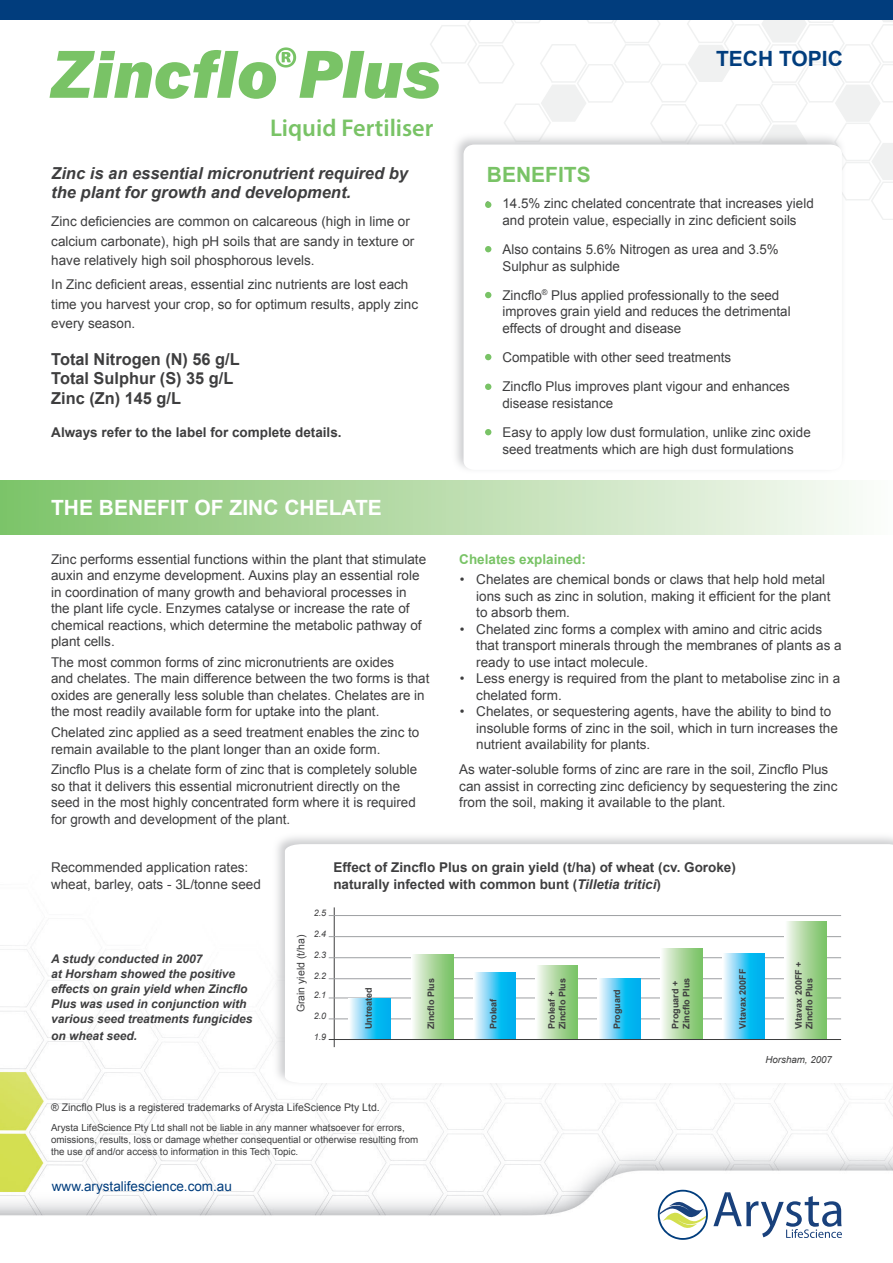
<style>
.page{position:relative;width:893px;height:1263px;background:#fff}
.page>*{position:absolute;margin:0;border:0;box-sizing:border-box;transform-origin:0 0}
.t1{font:italic 800 67.5px "Franklin Gothic IT Cby BT";color:#79c366}
.t2{font:700 50.55px "Calibri";color:#78c366}
.t3{font:600 24.3px "Myriad Pro";color:#79c366}
.t4{font:700 21px "Arial";color:#fff}
.t5{font:700 21px "Arial";color:#013d7d}
.t6{font:700 21px "Arial";color:#79c366}
.t7{font:italic 700 16.5px/19.5px "Arial";color:#3e3e3f}
.felsorolas{font:700 16.5px "Arial";color:#3e3e3f}
.para1{font:13.5px/16.5px "Arial";color:#3e3e3f}
.felsorolas-2{font:700 13.5px/16.5px "Arial";color:#3e3e3f}
.t8{font:13.5px "Arial";color:#013d7d}
.t9{font:700 13.5px "Arial";color:#79c366}
.t10{font:italic 700 12px/15px "Arial";color:#3e3e3f}
.t11{font:10.5px "Arial";color:#3e3e3f}
.t12{font:9.75px/12px "Arial";color:#3e3e3f}
.t13{font:italic 9.75px "Arial";color:#3e3e3f}
.t14{font:700 9px "Arial";color:#3e3e3f}
.t15{font:italic 9px "Arial";color:#3e3e3f}
.s1{font-style:italic}
</style>
<div class="page">
<div style="left:0;top:481px;width:893px;height:54px;background:linear-gradient(to right,#7dc267,#fbfbf8)"></div>
<img style="left:0;top:928px;width:893px;height:290px">
<svg style="left:658px;top:1190px;width:184px;height:50px"></svg>
<div style="left:451px;top:132px;width:395px;height:342px;background:#bcbdc0;opacity:.75"></div>
<svg style="left:463px;top:220px;width:379px;height:250px"></svg>
<div style="left:272px;top:832px;width:621px;height:255px;background:#bcbdc0;opacity:.75"></div>
<svg style="left:285px;top:844px;width:608px;height:239px"></svg>
<svg style="left:430px;top:19px;width:463px;height:201px"></svg>
<svg style="left:485px;top:246px;width:6px;height:6px"></svg>
<svg style="left:485px;top:292px;width:6px;height:6px"></svg>
<svg style="left:485px;top:354px;width:6px;height:6px"></svg>
<svg style="left:485px;top:384px;width:6px;height:6px"></svg>
<svg style="left:485px;top:429px;width:6px;height:6px"></svg>
<div style="left:0;top:0;width:893px;height:19px;background:#013d7d"></div>
<hr style="left:334px;top:907px;width:1px;height:140px;background:#3e3e3f">
<hr style="left:329px;top:1018px;width:512px;height:1px;background:#9d9fa2">
<hr style="left:329px;top:998px;width:512px;height:1px;background:#9d9fa2">
<hr style="left:329px;top:978px;width:512px;height:1px;background:#9d9fa2">
<hr style="left:329px;top:957px;width:512px;height:1px;background:#9d9fa2">
<hr style="left:329px;top:936px;width:512px;height:1px;background:#9d9fa2">
<hr style="left:329px;top:915px;width:512px;height:1px;background:#9d9fa2">
<svg style="left:349px;top:998px;width:42px;height:41px;background:#57ccf4"></svg>
<div style="left:411px;top:954px;width:42px;height:85px;background:linear-gradient(to right,#f5f8f1,#75bf5f)"></div>
<div style="left:536px;top:966px;width:42px;height:73px;background:linear-gradient(to right,#f3f7ee,#74bf5f)"></div>
<div style="left:660px;top:948px;width:42px;height:91px;background:linear-gradient(to right,#f6f8f2,#75c05f)"></div>
<div style="left:785px;top:921px;width:42px;height:118px;background:linear-gradient(to right,#f4f7ef,#74bf5f)"></div>
<svg style="left:473px;top:973px;width:42px;height:66px;background:#5bcdf4"></svg>
<svg style="left:598px;top:979px;width:42px;height:60px;background:#58ccf4"></svg>
<svg style="left:722px;top:953px;width:43px;height:86px;background:#59cdf4"></svg>
<hr style="left:329px;top:1039px;width:512px;height:1px;background:#3e3e3f">
<p class="t2" style="left:273px;top:33px;width:27px">®</p>
<p class="t1" style="left:51px;top:33px;width:393px">Zincflo Plus</p>
<p class="t3" style="left:270px;top:113px;width:165px">Liquid Fertiliser</p>
<p class="t7" style="left:51px;top:164px;width:358px">Zinc is an essential micronutrient required by the plant for growth and development.</p>
<p class="para1" style="left:51px;top:212px;width:365px;line-height:19.5px">Zinc deficiencies are common on calcareous (high in lime or calcium carbonate), high pH soils that are sandy in texture or have relatively high soil phosphorous levels.</p>
<p class="para1" style="left:51px;top:275px;width:368px;line-height:19.5px">In Zinc deficient areas, essential zinc nutrients are lost each time you harvest your crop, so for optimum results, apply zinc every season.</p>
<p class="felsorolas" style="left:51px;top:348px;width:190px">Total Nitrogen (N) 56 g/L</p>
<p class="felsorolas" style="left:51px;top:367px;width:184px">Total Sulphur (S) 35 g/L</p>
<p class="felsorolas" style="left:51px;top:387px;width:131px">Zinc (Zn) 145 g/L</p>
<p class="felsorolas-2" style="left:51px;top:425px;width:292px">Always refer to the label for complete details.</p>
<p class="t4" style="left:51px;top:493px;width:332px">THE BENEFIT OF ZINC CHELATE</p>
<p class="para1" style="left:51px;top:551px;width:377px">Zinc performs essential functions within the plant that stimulate auxin and enzyme development. Auxins play an essential role in coordination of many growth and behavioral processes in the plant life cycle. Enzymes catalyse or increase the rate of chemical reactions, which determine the metabolic pathway of plant cells.</p>
<p class="para1" style="left:51px;top:654px;width:380px">The most common forms of zinc micronutrients are oxides<br>and chelates. The main difference between the two forms is that oxides are generally less soluble than chelates. Chelates are in the most readily available form for uptake into the plant.</p>
<p class="para1" style="left:51px;top:724px;width:370px">Chelated zinc applied as a seed treatment enables the zinc to remain available to the plant longer than an oxide form.</p>
<p class="para1" style="left:51px;top:762px;width:368px">Zincflo Plus is a chelate form of zinc that is completely soluble so that it delivers this essential micronutrient directly on the seed in the most highly concentrated form where it is required for growth and development of the plant.</p>
<p class="t6" style="left:487px;top:161px;width:105px">BENEFITS</p>
<p class="t5" style="left:716px;top:45px;width:128px">TECH TOPIC</p>
<p class="para1" style="left:485px;top:195px;width:330px;text-align:center">• 14.5% zinc chelated concentrate that increases yield and protein value, especially in zinc deficient soils</p>
<p class="para1" style="left:502px;top:241px;width:278px;text-indent:-17px">• Also contains 5.6% Nitrogen as urea and 3.5%<br>Sulphur as sulphide</p>
<p class="para1" style="left:502px;top:287px;width:290px;text-indent:-17px">• Zincflo<sup>®</sup> Plus applied professionally to the seed improves grain yield and reduces the detrimental effects of drought and disease</p>
<p class="para1" style="left:485px;top:349px;width:247px">• Compatible with other seed treatments</p>
<p class="para1" style="left:502px;top:378px;width:289px;text-indent:-17px">• Zincflo Plus improves plant vigour and enhances disease resistance</p>
<p class="para1" style="left:485px;top:424px;width:327px;text-align:center">• Easy to apply low dust formulation, unlike zinc oxide seed treatments which are high dust formulations</p>
<p class="t9" style="left:459px;top:550px;width:128px">Chelates explained:</p>
<p class="para1" style="left:476px;top:572px;width:356px;text-indent:-16px">• Chelates are chemical bonds or claws that help hold metal ions such as zinc in solution, making it efficient for the plant to absorb them.</p>
<p class="para1" style="left:476px;top:621px;width:367px;text-indent:-16px">• Chelated zinc forms a complex with amino and citric acids that transport minerals through the membranes of plants as a ready to use intact molecule.</p>
<p class="para1" style="left:476px;top:671px;width:365px;text-indent:-16px">• Less energy is required from the plant to metabolise zinc in a chelated form.</p>
<p class="para1" style="left:476px;top:704px;width:363px;text-indent:-16px">• Chelates, or sequestering agents, have the ability to bind to insoluble forms of zinc in the soil, which in turn increases the nutrient availability for plants.</p>
<p class="para1" style="left:459px;top:762px;width:380px">As water-soluble forms of zinc are rare in the soil, Zincflo Plus can assist in correcting zinc deficiency by sequestering the zinc from the soil, making it available to the plant.</p>
<p class="para1" style="left:51px;top:859px;width:199px">Recommended application rates:</p>
<p class="para1" style="left:51px;top:876px;width:211px">wheat, barley, oats - 3L/tonne seed</p>
<p class="t10" style="left:51px;top:952px;width:203px">A study conducted in 2007<br>at Horsham showed the positive effects on grain yield when Zincflo<br>Plus was used in conjunction with various seed treatments fungicides</p>
<p class="t10" style="left:51px;top:1028px;width:88px">on wheat seed.</p>
<p class="felsorolas-2" style="left:333px;top:860px;width:404px">Effect of Zincflo Plus on grain yield (t/ha) of wheat (cv. Goroke) naturally infected with common bunt (<span class="s1">Tilletia tritici</span>)</p>
<p class="t15" style="left:314px;top:907px;width:14px">2.5</p>
<p class="t15" style="left:314px;top:928px;width:14px">2.4</p>
<p class="t15" style="left:314px;top:949px;width:14px">2.3</p>
<p class="t15" style="left:314px;top:970px;width:14px">2.2</p>
<p class="t15" style="left:314px;top:989px;width:14px">2.1</p>
<p class="t15" style="left:314px;top:1010px;width:14px">2.0</p>
<p class="t15" style="left:314px;top:1031px;width:14px">1.9</p>
<p class="t11" style="left:294px;top:1012px;width:79px;rotate:-90deg">Grain yield (t/ha)</p>
<p class="t14" style="left:363px;top:1029px;width:44px;rotate:-90deg">Untreated</p>
<p class="t14" style="left:425px;top:1029px;width:53px;rotate:-90deg">Zincflo Plus</p>
<p class="t14" style="left:556px;top:1029px;width:53px;rotate:-90deg">Zincflo Plus</p>
<p class="t14" style="left:611px;top:1029px;width:42px;rotate:-90deg">Proguard</p>
<p class="t14" style="left:669px;top:1029px;width:49px;rotate:-90deg">Proguard +</p>
<p class="t14" style="left:680px;top:1029px;width:53px;rotate:-90deg">Zincflo Plus</p>
<p class="t14" style="left:736px;top:1029px;width:61px;rotate:-90deg">Vitavax 200FF</p>
<p class="t14" style="left:793px;top:1029px;width:69px;rotate:-90deg">Vitavax 200FF +</p>
<p class="t14" style="left:803px;top:1029px;width:53px;rotate:-90deg">Zincflo Plus</p>
<p class="t14" style="left:487px;top:1029px;width:32px;rotate:-90deg">Proleaf</p>
<p class="t14" style="left:546px;top:1029px;width:40px;rotate:-90deg">Proleaf +</p>
<p class="t13" style="left:765px;top:1053px;width:68px">Horsham, 2007</p>
<p class="t11" style="left:51px;top:1100px;width:330px">® Zincflo Plus is a registered trademarks of Arysta LifeScience Pty Ltd.</p>
<p class="t12" style="left:51px;top:1122px;width:369px">Arysta LifeScience Pty Ltd shall not be liable in any manner whatsoever for errors, omissions, results, loss or damage whether consequential or otherwise resulting from the use of and/or access to information in this Tech Topic.</p>
<p class="t8" style="left:52px;top:1177px;width:182px">www.arystalifescience.com.au</p>
</div>
